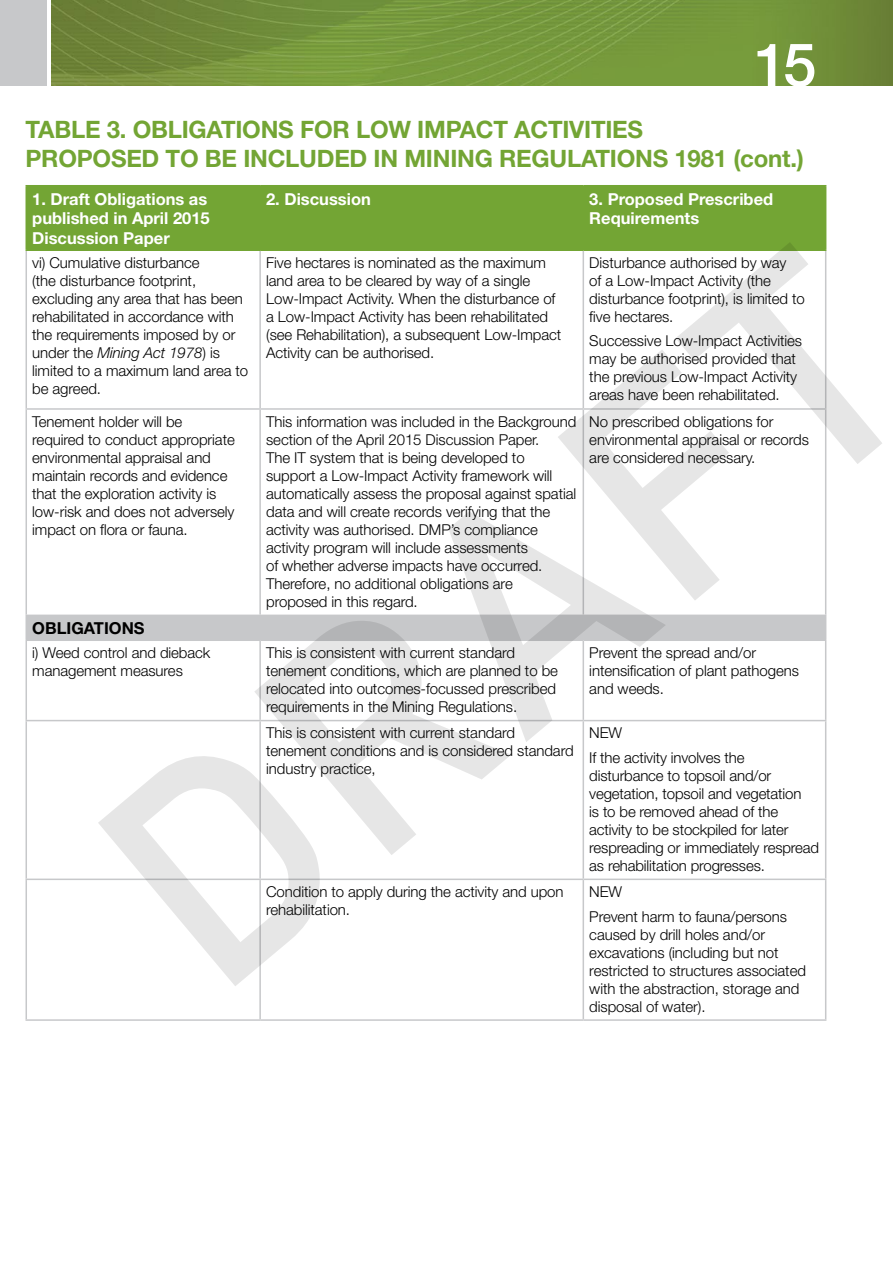
<style>
.page{position:relative;width:893px;height:1263px;background:#fff}
.page>*{position:absolute;margin:0;border:0;box-sizing:border-box;transform-origin:0 0}
.t1{font:700 300px "DIN Alternate";color:#000}
.t2{font:500 60px "Helvetica Neue";color:#fff}
.title_green{font:700 24px/28.8px "Helvetica Neue";letter-spacing:-.01em;color:#73a534}
.table_Header_Row{font:700 16.5px/19.8px "Helvetica Neue";color:#fff}
.table_Section_Row{font:700 16.5px "Helvetica Neue";color:#000}
.table_Body{font:300 15px/18px "Helvetica Neue";letter-spacing:-.005em;color:#000}
.s1{font-style:italic}
</style>
<div class="page">
<div style="left:0;top:0;width:47px;height:85px;background:#c7c8ca"></div>
<img style="left:51px;top:0;width:842px;height:85px">
<div style="left:27px;top:186px;width:798px;height:63px;background:#73a534"></div>
<div style="left:26px;top:615px;width:800px;height:25px;background:#c7c8ca"></div>
<hr style="left:26px;top:185px;width:234px;height:1px;background:#73a534">
<hr style="left:26px;top:186px;width:1px;height:63px;background:#73a534">
<hr style="left:260px;top:185px;width:323px;height:1px;background:#73a534">
<hr style="left:259px;top:186px;width:2px;height:63px;background:#73a534">
<hr style="left:583px;top:185px;width:243px;height:1px;background:#73a534">
<hr style="left:583px;top:186px;width:1px;height:63px;background:#73a534">
<hr style="left:825px;top:186px;width:1px;height:63px;background:#73a534">
<hr style="left:26px;top:249px;width:234px;height:2px;background:#73a534">
<hr style="left:260px;top:249px;width:323px;height:2px;background:#73a534">
<hr style="left:583px;top:249px;width:243px;height:2px;background:#73a534">
<hr style="left:26px;top:639px;width:234px;height:2px;background:#c7c8ca">
<hr style="left:260px;top:639px;width:323px;height:2px;background:#c7c8ca">
<hr style="left:583px;top:639px;width:243px;height:2px;background:#c7c8ca">
<hr style="left:26px;top:251px;width:1px;height:157px;background:#c7c8ca">
<hr style="left:26px;top:410px;width:1px;height:205px;background:#c7c8ca">
<hr style="left:26px;top:641px;width:1px;height:79px;background:#c7c8ca">
<hr style="left:26px;top:721px;width:1px;height:157px;background:#c7c8ca">
<hr style="left:26px;top:880px;width:1px;height:139px;background:#c7c8ca">
<hr style="left:26px;top:408px;width:234px;height:2px;background:#c7c8ca">
<hr style="left:260px;top:408px;width:323px;height:2px;background:#c7c8ca">
<hr style="left:583px;top:408px;width:243px;height:2px;background:#c7c8ca">
<hr style="left:26px;top:720px;width:234px;height:1px;background:#c7c8ca">
<hr style="left:260px;top:720px;width:323px;height:1px;background:#c7c8ca">
<hr style="left:583px;top:720px;width:243px;height:1px;background:#c7c8ca">
<hr style="left:26px;top:878px;width:234px;height:2px;background:#c7c8ca">
<hr style="left:260px;top:878px;width:323px;height:2px;background:#c7c8ca">
<hr style="left:583px;top:878px;width:243px;height:2px;background:#c7c8ca">
<hr style="left:26px;top:1019px;width:234px;height:2px;background:#c7c8ca">
<hr style="left:260px;top:1019px;width:323px;height:2px;background:#c7c8ca">
<hr style="left:583px;top:1019px;width:243px;height:2px;background:#c7c8ca">
<hr style="left:259px;top:251px;width:2px;height:157px;background:#c7c8ca">
<hr style="left:583px;top:251px;width:1px;height:157px;background:#c7c8ca">
<hr style="left:825px;top:251px;width:1px;height:157px;background:#c7c8ca">
<hr style="left:259px;top:410px;width:2px;height:205px;background:#c7c8ca">
<hr style="left:583px;top:410px;width:1px;height:205px;background:#c7c8ca">
<hr style="left:825px;top:410px;width:1px;height:205px;background:#c7c8ca">
<hr style="left:259px;top:641px;width:2px;height:79px;background:#c7c8ca">
<hr style="left:583px;top:641px;width:1px;height:79px;background:#c7c8ca">
<hr style="left:825px;top:641px;width:1px;height:79px;background:#c7c8ca">
<hr style="left:259px;top:721px;width:2px;height:157px;background:#c7c8ca">
<hr style="left:583px;top:721px;width:1px;height:157px;background:#c7c8ca">
<hr style="left:825px;top:721px;width:1px;height:157px;background:#c7c8ca">
<hr style="left:259px;top:880px;width:2px;height:139px;background:#c7c8ca">
<hr style="left:583px;top:880px;width:1px;height:139px;background:#c7c8ca">
<hr style="left:825px;top:880px;width:1px;height:139px;background:#c7c8ca">
<h2 class="t2" style="left:754px;top:29px;width:64px">15</h2>
<p class="title_green" style="left:26px;top:114px;width:780px">TABLE 3. OBLIGATIONS FOR LOW IMPACT ACTIVITIES<br>PROPOSED TO BE INCLUDED IN MINING REGULATIONS 1981 (cont.)</p>
<p class="table_Header_Row" style="left:32px;top:188px;width:179px">1. Draft Obligations as published in April 2015<br>Discussion Paper</p>
<p class="table_Header_Row" style="left:266px;top:188px;width:106px">2. Discussion</p>
<p class="table_Header_Row" style="left:589px;top:188px;width:185px">3. Proposed Prescribed<br>Requirements</p>
<p class="table_Body" style="left:32px;top:253px;width:217px">vi) Cumulative disturbance<br>(the disturbance footprint, excluding any area that has been rehabilitated in accordance with the requirements imposed by or under the <span class="s1">Mining Act 1978</span>) is limited to a maximum land area to be agreed.</p>
<p class="table_Body" style="left:266px;top:253px;width:297px">Five hectares is nominated as the maximum land area to be cleared by way of a single Low-Impact Activity. When the disturbance of a Low-Impact Activity has been rehabilitated (see Rehabilitation), a subsequent Low-Impact Activity can be authorised.</p>
<p class="table_Body" style="left:589px;top:253px;width:217px">Disturbance authorised by way<br>of a Low-Impact Activity (the disturbance footprint), is limited to five hectares.</p>
<h1 class="t1" style="left:3px;top:745px;width:928px;rotate:-40deg">DRAFT</h1>
<p class="table_Body" style="left:589px;top:332px;width:214px">Successive Low-Impact Activities may be authorised provided that the previous Low-Impact Activity areas have been rehabilitated.</p>
<p class="table_Body" style="left:32px;top:412px;width:204px">Tenement holder will be required to conduct appropriate environmental appraisal and maintain records and evidence that the exploration activity is low-risk and does not adversely impact on flora or fauna.</p>
<p class="table_Body" style="left:266px;top:412px;width:312px">This information was included in the Background section of the April 2015 Discussion Paper.<br>The IT system that is being developed to support a Low-Impact Activity framework will automatically assess the proposal against spatial data and will create records verifying that the activity was authorised. DMP’s compliance activity program will include assessments<br>of whether adverse impacts have occurred.<br>Therefore, no additional obligations are proposed in this regard.</p>
<p class="table_Body" style="left:589px;top:412px;width:221px">No prescribed obligations for environmental appraisal or records are considered necessary.</p>
<p class="table_Section_Row" style="left:32px;top:618px;width:114px">OBLIGATIONS</p>
<p class="table_Body" style="left:32px;top:643px;width:180px">i) Weed control and dieback management measures</p>
<p class="table_Body" style="left:266px;top:643px;width:293px">This is consistent with current standard tenement conditions, which are planned to be relocated into outcomes-focussed prescribed requirements in the Mining Regulations.</p>
<p class="table_Body" style="left:589px;top:643px;width:211px">Prevent the spread and/or intensification of plant pathogens and weeds.</p>
<p class="table_Body" style="left:266px;top:724px;width:309px">This is consistent with current standard tenement conditions and is considered standard industry practice,</p>
<p class="table_Body" style="left:589px;top:724px;width:34px">NEW</p>
<p class="table_Body" style="left:589px;top:748px;width:231px">If the activity involves the disturbance to topsoil and/or vegetation, topsoil and vegetation<br>is to be removed ahead of the activity to be stockpiled for later respreading or immediately respread as rehabilitation progresses.</p>
<p class="table_Body" style="left:266px;top:882px;width:299px">Condition to apply during the activity and upon rehabilitation.</p>
<p class="table_Body" style="left:589px;top:882px;width:34px">NEW</p>
<p class="table_Body" style="left:589px;top:907px;width:218px">Prevent harm to fauna/persons caused by drill holes and/or excavations (including but not restricted to structures associated with the abstraction, storage and disposal of water).</p>
</div>
